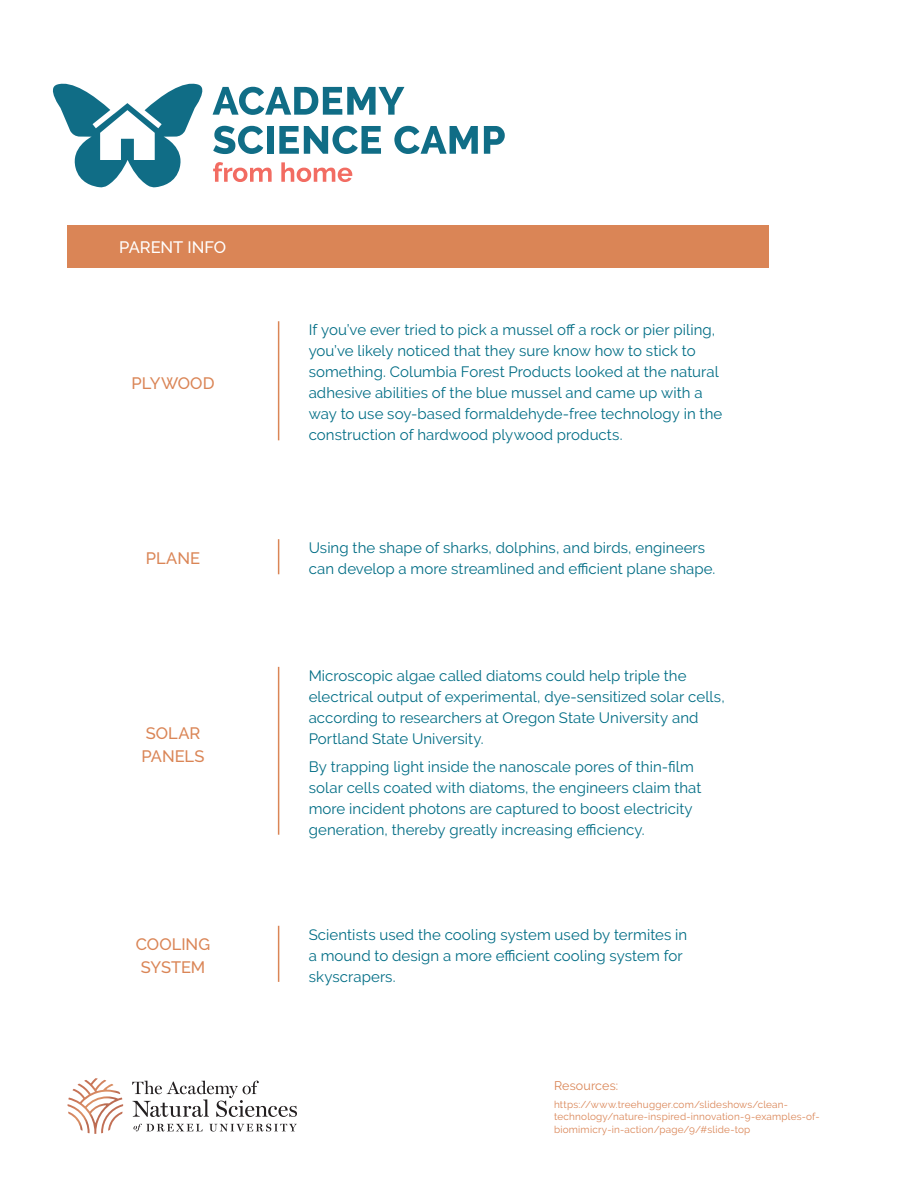
<style>
.page{position:relative;width:918px;height:1188px;background:#fff}
.page>*{position:absolute;margin:0;border:0;box-sizing:border-box;transform-origin:0 0}
.t1{font:500 16.5px "Raleway";color:#da8556}
.t2{font:500 16.5px "Raleway";letter-spacing:-.005em;color:#fff}
.t3{font:15px/21px "Raleway";letter-spacing:.005em;color:#016d85}
.t4{font:12.45px "Raleway";letter-spacing:.01em;color:#da8556}
.t5{font:9.9px/12.5px "Raleway";letter-spacing:.02em;color:#da8556}
</style>
<div class="page">
<svg style="left:209px;top:1124px;width:88px;height:8px"></svg>
<svg style="left:133px;top:1124px;width:70px;height:7px"></svg>
<svg style="left:132px;top:1081px;width:165px;height:36px"></svg>
<svg style="left:67px;top:1078px;width:56px;height:56px"></svg>
<svg style="left:484px;top:126px;width:21px;height:28px"></svg>
<svg style="left:53px;top:84px;width:425px;height:103px"></svg>
<div style="left:68px;top:225px;width:702px;height:42px;background:#da8556"></div>
<hr style="left:278px;top:321px;width:1px;height:119px;background:#da8556">
<hr style="left:278px;top:539px;width:1px;height:35px;background:#da8556">
<hr style="left:278px;top:926px;width:1px;height:56px;background:#da8556">
<hr style="left:278px;top:667px;width:1px;height:168px;background:#da8556">
<p class="t2" style="left:119px;top:237px;width:108px">PARENT INFO</p>
<p class="t1" style="left:132px;top:373px;width:84px">PLYWOOD</p>
<p class="t1" style="left:146px;top:549px;width:56px">PLANE</p>
<p class="t1" style="left:146px;top:724px;width:56px">SOLAR</p>
<p class="t1" style="left:142px;top:747px;width:65px">PANELS</p>
<p class="t1" style="left:136px;top:935px;width:76px">COOLING</p>
<p class="t1" style="left:141px;top:958px;width:66px">SYSTEM</p>
<p class="t3" style="left:309px;top:320px;width:415px">If you’ve ever tried to pick a mussel off a rock or pier piling, you’ve likely noticed that they sure know how to stick to something. Columbia Forest Products looked at the natural adhesive abilities of the blue mussel and came up with a way to use soy-based formaldehyde-free technology in the construction of hardwood plywood products.</p>
<p class="t3" style="left:309px;top:537px;width:408px">Using the shape of sharks, dolphins, and birds, engineers can develop a more streamlined and efficient plane shape.</p>
<p class="t3" style="left:309px;top:665px;width:418px">Microscopic algae called diatoms could help triple the electrical output of experimental, dye-sensitized solar cells, according to researchers at Oregon State University and Portland State University.</p>
<p class="t3" style="left:309px;top:756px;width:394px">By trapping light inside the nanoscale pores of thin-film solar cells coated with diatoms, the engineers claim that more incident photons are captured to boost electricity generation, thereby greatly increasing efficiency.</p>
<p class="t3" style="left:309px;top:924px;width:380px">Scientists used the cooling system used by termites in a mound to design a more efficient cooling system for skyscrapers.</p>
<p class="t4" style="left:554px;top:1078px;width:66px">Resources:</p>
<p class="t5" style="left:554px;top:1098px;width:267px">https://www.treehugger.com/slideshows/clean&shy;technology/nature-inspired-innovation-9-examples-of&shy;biomimicry-in-action/page/9/#slide-top</p>
</div>
